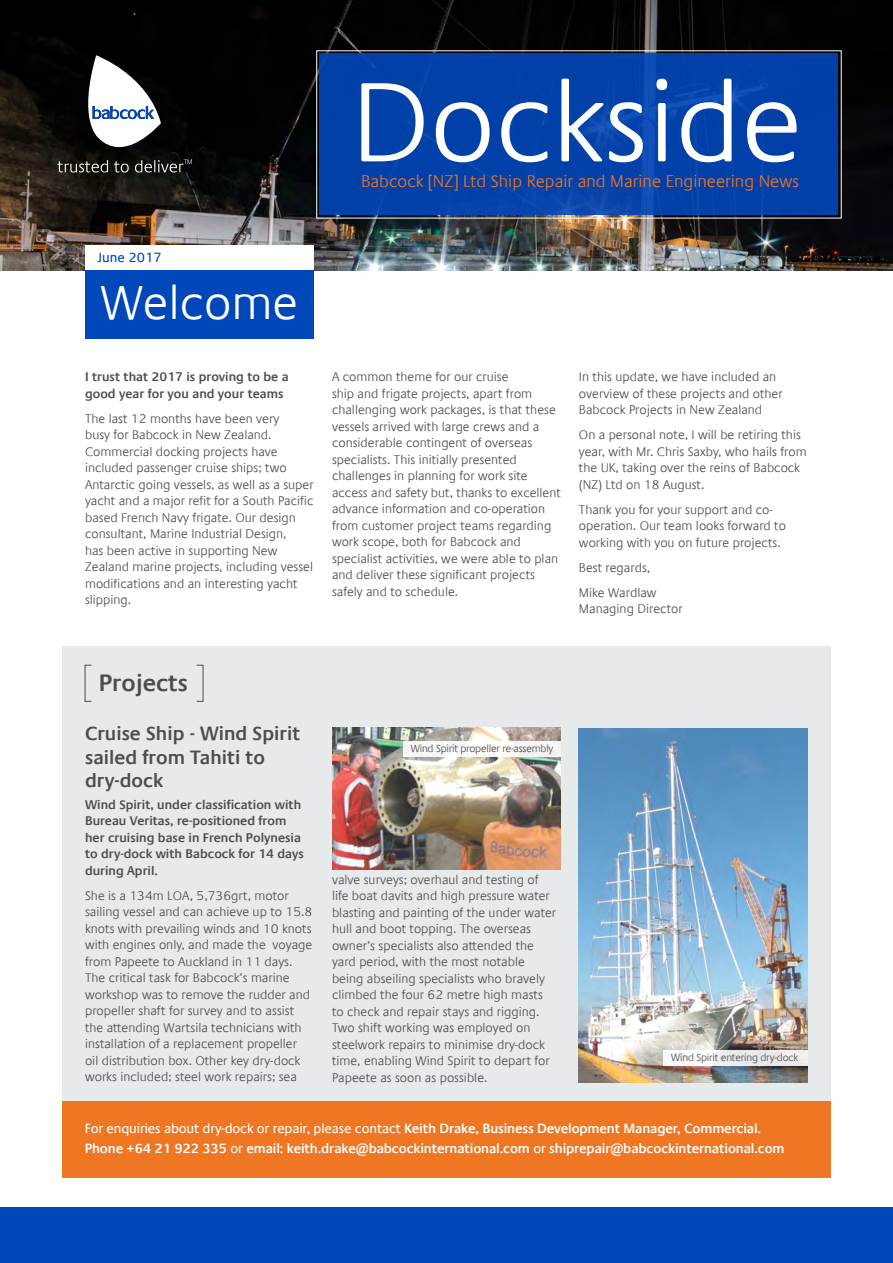
<style>
.page{position:relative;width:893px;height:1263px;background:#fff}
.page>*{position:absolute;margin:0;border:0;box-sizing:border-box;transform-origin:0 0}
.t1{font:300 114.9px "Praxis Com";color:#fff}
.t2{font:300 48px "Praxis Com";color:#fff}
.t3{font:600 24px "Praxis Com";color:#4d4d4f}
.t4{font:600 19.5px/23.4px "Praxis Com";color:#4d4d4f}
.t5{font:300 17.1px "Praxis Com";color:#ef7622}
.t6{font:600 13.5px/19.5px "Praxis Com";letter-spacing:-.01em;color:#fff}
.t7{font:13.5px "Praxis Com";color:#0047ba}
.t8{font:300 12.75px/16.5px "Praxis Com";color:#4d4d4f}
.t9{font:600 12.75px/16.5px "Praxis Com";color:#4d4d4f}
.t10{font:300 10.5px "Praxis Com";letter-spacing:-.02em;color:#4d4d4f}
.s1{font-weight:400}
</style>
<div class="page">
<div style="left:62px;top:646px;width:769px;height:532px;background:#e7eaea"></div>
<img style="left:0;top:0;width:893px;height:270px">
<svg style="left:57px;top:55px;width:135px;height:117px"></svg>
<div style="left:320px;top:54px;width:518px;height:161px;background:#0040a8"></div>
<div style="left:0;top:1208px;width:893px;height:55px;background:#0047ba"></div>
<div style="left:62px;top:1101px;width:769px;height:77px;background:#ef7622"></div>
<div style="left:85px;top:246px;width:229px;height:24px;background:#fff"></div>
<div style="left:85px;top:270px;width:229px;height:68px;background:#0047ba"></div>
<img style="left:332px;top:728px;width:229px;height:141px">
<img style="left:579px;top:728px;width:229px;height:354px">
<div style="left:663px;top:1050px;width:145px;height:16px;background:linear-gradient(to right,#fafaf9,#e7e6e6)"></div>
<div style="left:403px;top:741px;width:158px;height:16px;background:#f7f7f6"></div>
<h1 class="t1" style="left:351px;top:56px;width:453px">Dockside</h1>
<h3 class="t5" style="left:361px;top:171px;width:439px">Babcock [NZ] Ltd Ship Repair and Marine Engineering News</h3>
<p class="t7" style="left:98px;top:249px;width:65px">June 2017</p>
<h2 class="t2" style="left:101px;top:275px;width:199px">Welcome</h2>
<p class="t9" style="left:85px;top:369px;width:205px">I trust that 2017 is proving to be a good year for you and your teams</p>
<p class="t8" style="left:85px;top:410px;width:230px">The last 12 months have been very<br>busy for Babcock in New Zealand.<br>Commercial docking projects have included passenger cruise ships; two Antarctic going vessels, as well as a super yacht and a major refit for a South Pacific based French Navy frigate. Our design consultant, Marine Industrial Design,<br>has been active in supporting New Zealand marine projects, including vessel modifications and an interesting yacht slipping.</p>
<p class="t8" style="left:332px;top:369px;width:230px">A common theme for our cruise<br>ship and frigate projects, apart from challenging work packages, is that these vessels arrived with large crews and a considerable contingent of overseas specialists. This initially presented challenges in planning for work site access and safety but, thanks to excellent advance information and co-operation from customer project teams regarding work scope, both for Babcock and specialist activities, we were able to plan and deliver these significant projects safely and to schedule.</p>
<p class="t8" style="left:579px;top:369px;width:205px">In this update, we have included an overview of these projects and other<br>Babcock Projects in New Zealand</p>
<p class="t8" style="left:579px;top:427px;width:229px">On a personal note, I will be retiring this year, with Mr. Chris Saxby, who hails from the UK, taking over the reins of Babcock (NZ) Ltd on 18 August.</p>
<p class="t8" style="left:579px;top:501px;width:209px">Thank you for your support and co&shy;operation. Our team looks forward to working with you on future projects.</p>
<p class="t8" style="left:579px;top:555px;width:79px;line-height:25px">Best regards,<br>Mike Wardlaw</p>
<p class="t8" style="left:579px;top:601px;width:105px">Managing Director</p>
<h3 class="t3" style="left:99px;top:669px;width:91px">Projects</h3>
<h3 class="t4" style="left:85px;top:722px;width:217px">Cruise Ship - Wind Spirit sailed from Tahiti to dry-dock</h3>
<p class="t9" style="left:85px;top:796px;width:220px">Wind Spirit, under classification with<br>Bureau Veritas, re-positioned from her cruising base in French Polynesia to dry-dock with Babcock for 14 days during April.</p>
<p class="t8" style="left:85px;top:887px;width:229px">She is a 134m LOA, 5,736grt, motor sailing vessel and can achieve up to 15.8 knots with prevailing winds and 10 knots with engines only, and made the voyage from Papeete to Auckland in 11 days.<br>The critical task for Babcock’s marine workshop was to remove the rudder and propeller shaft for survey and to assist the attending Wartsila technicians with installation of a replacement propeller oil distribution box. Other key dry-dock works included; steel work repairs; sea</p>
<p class="t10" style="left:411px;top:742px;width:144px">Wind Spirit propeller re-assembly</p>
<p class="t8" style="left:332px;top:871px;width:226px">valve surveys; overhaul and testing of life boat davits and high pressure water blasting and painting of the under water hull and boot topping. The overseas owner’s specialists also attended the yard period, with the most notable being abseiling specialists who bravely climbed the four 62 metre high masts to check and repair stays and rigging.<br>Two shift working was employed on steelwork repairs to minimise dry-dock time, enabling Wind Spirit to depart for Papeete as soon as possible.</p>
<p class="t10" style="left:671px;top:1051px;width:129px">Wind Spirit entering dry-dock</p>
<p class="t6" style="left:85px;top:1119px;width:701px"><span class="s1">For enquiries about dry-dock or repair, please contact</span> Keith Drake, Business Development Manager, Commercial.<br>Phone +64 21 922 335 <span class="s1">or</span> email: keith.drake@babcockinternational.com <span class="s1">or</span> shiprepair@babcockinternational.com</p>
</div>
